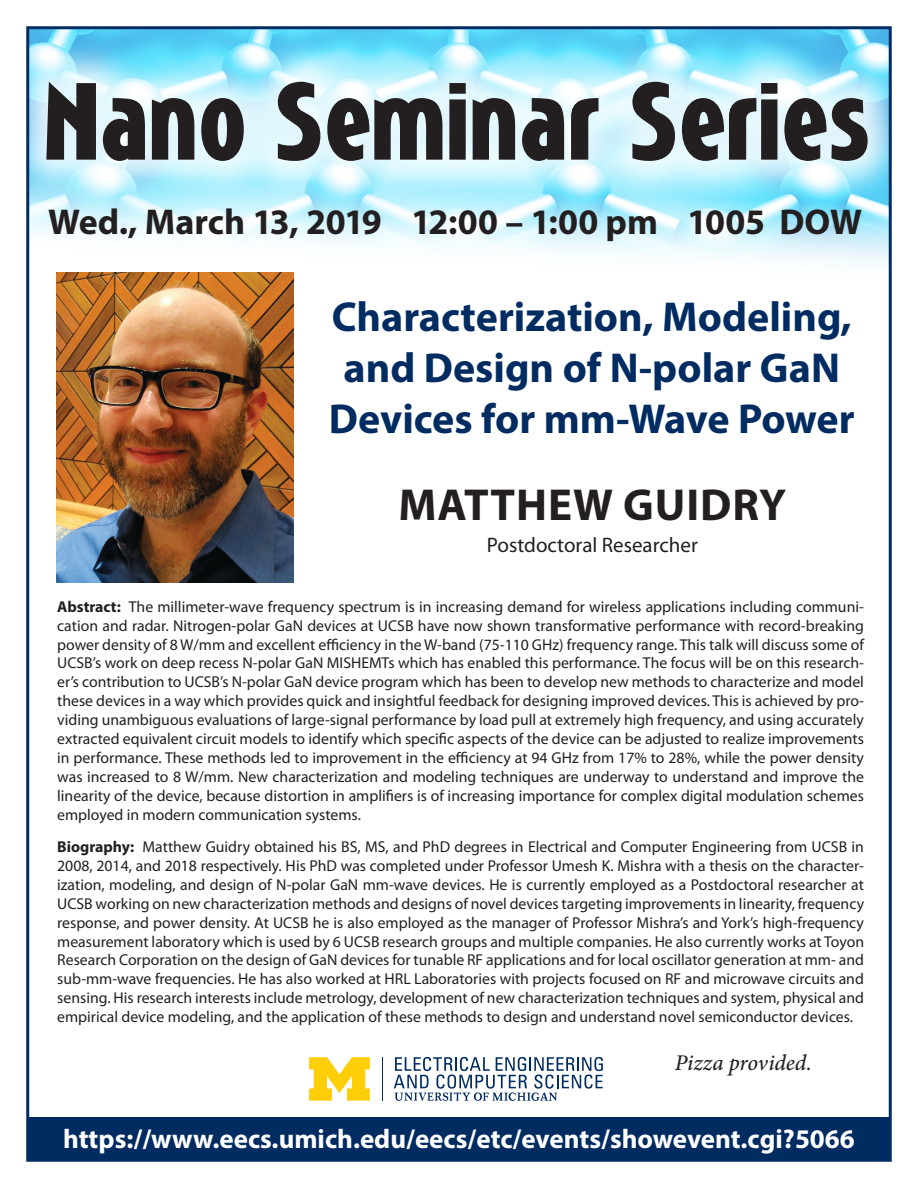
<style>
.page{position:relative;width:918px;height:1188px;background:#fff}
.page>*{position:absolute;margin:0;border:0;box-sizing:border-box;transform-origin:0 0}
.t1{font:700 45px "Myriad Pro";letter-spacing:.02em;color:#231f20}
.t2{font:700 42px/51px "Myriad Pro";color:#002c62;text-align:center}
.t3{font:700 36px "Myriad Pro";letter-spacing:-.005em;color:#231f20}
.t4{font:700 27px "Myriad Pro";color:#fff}
.t5{font:italic 500 22.5px "Minion Pro";letter-spacing:-.005em;color:#231f20}
.t6{font:21px "Myriad Pro";color:#231f20}
.t7{font:15.75px/18.9px "Myriad Pro";color:#231f20;text-align:justify}
.s1{font-weight:700}
</style>
<div class="page">
<img style="left:30px;top:30px;width:858px;height:233px">
<div style="left:2px;top:37px;width:910px;height:169px;background:#fff;opacity:.84"></div>
<svg style="left:46px;top:82px;width:822px;height:79px;background:#858e91"></svg>
<div style="left:28px;top:1117px;width:862px;height:43px;background:#002c62"></div>
<hr style="left:382px;top:1057px;width:1px;height:44px;background:#002c62">
<svg style="left:309px;top:1057px;width:61px;height:44px"></svg>
<svg style="left:394px;top:1057px;width:209px;height:44px"></svg>
<img style="left:56px;top:272px;width:238px;height:310px">
<p class="t3" style="left:48px;top:199px;width:815px">Wed., March 13, 2019 12:00 – 1:00 pm 1005 DOW</p>
<p class="t2" style="left:329px;top:290px;width:527px">Characterization, Modeling, and Design of N-polar GaN<br>Devices for mm-Wave Power</p>
<p class="t1" style="left:399px;top:475px;width:389px">MATTHEW GUIDRY</p>
<p class="t6" style="left:487px;top:532px;width:212px">Postdoctoral Researcher</p>
<p class="t7" style="left:57px;top:597px;width:808px"><span class="s1">Abstract:</span> The millimeter-wave frequency spectrum is in increasing demand for wireless applications including communi&shy;cation and radar. Nitrogen-polar GaN devices at UCSB have now shown transformative performance with record-breaking power density of 8 W/mm and excellent efficiency in the W-band (75-110 GHz) frequency range. This talk will discuss some of UCSB’s work on deep recess N-polar GaN MISHEMTs which has enabled this performance. The focus will be on this research&shy;er’s contribution to UCSB’s N-polar GaN device program which has been to develop new methods to characterize and model these devices in a way which provides quick and insightful feedback for designing improved devices. This is achieved by pro&shy;viding unambiguous evaluations of large-signal performance by load pull at extremely high frequency, and using accurately extracted equivalent circuit models to identify which specific aspects of the device can be adjusted to realize improvements in performance. These methods led to improvement in the efficiency at 94 GHz from 17% to 28%, while the power density was increased to 8 W/mm. New characterization and modeling techniques are underway to understand and improve the linearity of the device, because distortion in amplifiers is of increasing importance for complex digital modulation schemes employed in modern communication systems.</p>
<p class="t7" style="left:57px;top:837px;width:808px"><span class="s1">Biography:</span> Matthew Guidry obtained his BS, MS, and PhD degrees in Electrical and Computer Engineering from UCSB in 2008, 2014, and 2018 respectively. His PhD was completed under Professor Umesh K. Mishra with a thesis on the character&shy;ization, modeling, and design of N-polar GaN mm-wave devices. He is currently employed as a Postdoctoral researcher at UCSB working on new characterization methods and designs of novel devices targeting improvements in linearity, frequency response, and power density. At UCSB he is also employed as the manager of Professor Mishra’s and York’s high-frequency measurement laboratory which is used by 6 UCSB research groups and multiple companies. He also currently works at Toyon Research Corporation on the design of GaN devices for tunable RF applications and for local oscillator generation at mm- and sub-mm-wave frequencies. He has also worked at HRL Laboratories with projects focused on RF and microwave circuits and sensing. His research interests include metrology, development of new characterization techniques and system, physical and empirical device modeling, and the application of these methods to design and understand novel semiconductor devices.</p>
<p class="t5" style="left:675px;top:1048px;width:139px">Pizza provided.</p>
<p class="t4" style="left:63px;top:1121px;width:793px">https://www.eecs.umich.edu/eecs/etc/events/showevent.cgi?5066</p>
</div>
